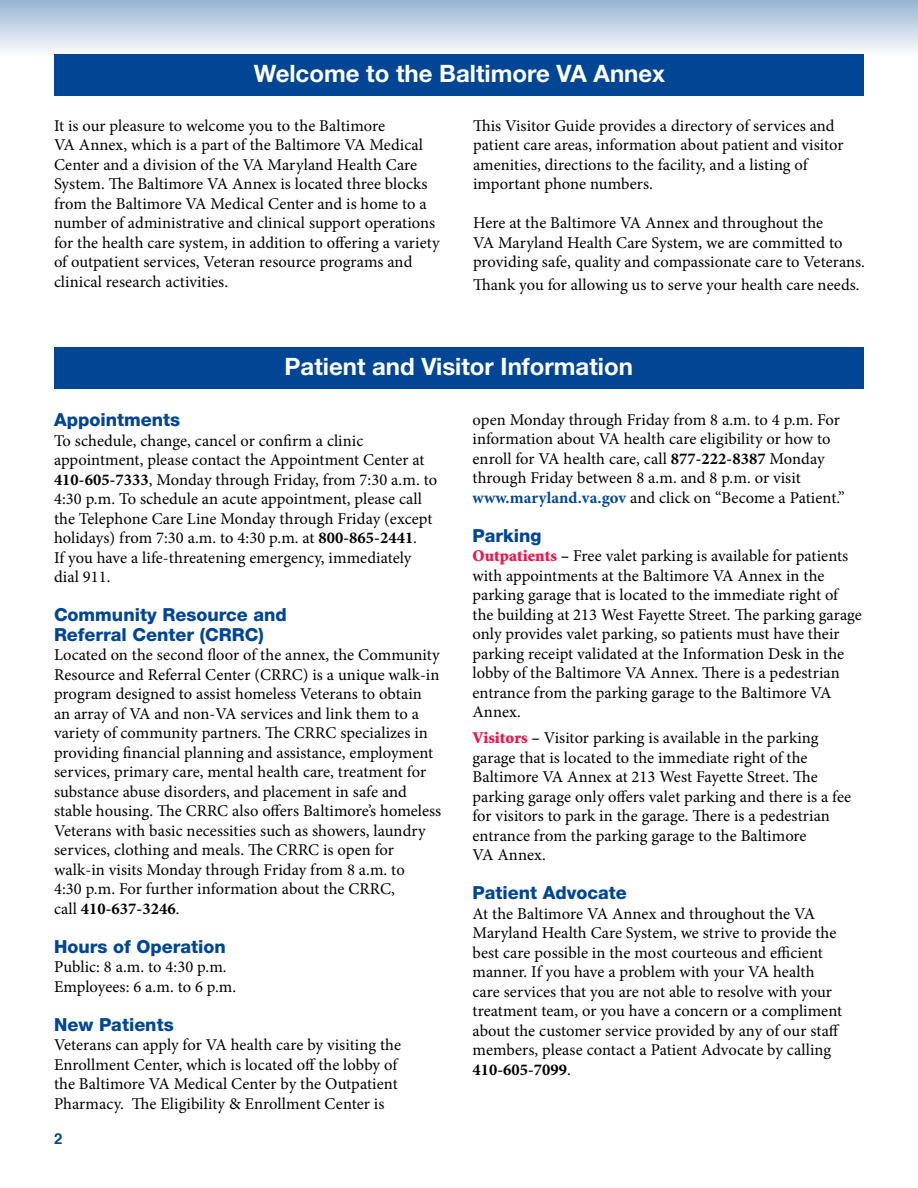
<style>
.page{position:relative;width:918px;height:1188px;background:#fff}
.page>*{position:absolute;margin:0;border:0;box-sizing:border-box;transform-origin:0 0}
.Page_Headline{font:700 24px "Helvetica Neue";color:#fff}
.Text_Subhead{font:800 18px "Helvetica Neue";color:#004694}
.Page_Text{font:16.5px/19.5px "Minion Pro";color:#000}
.Text_Subhead-2{font:16.5px "Minion Pro";letter-spacing:.005em;color:#000}
.t1{font:700 15px "Helvetica";color:#004694}
.s1{font-weight:700}
.s2{font-weight:700;color:#004694}
.s3{font-family:"Minion";font-weight:900;color:#ed174c}
</style>
<div class="page">
<div style="left:54px;top:55px;width:810px;height:41px;background:#004694"></div>
<div style="left:54px;top:347px;width:810px;height:41px;background:#004694"></div>
<svg style="left:0;top:0;width:918px;height:55px;background:#c5d4e6"></svg>
<h2 class="Page_Headline" style="left:254px;top:59px;width:413px">Welcome to the Baltimore VA Annex</h2>
<p class="Page_Text" style="left:54px;top:116px;width:387px">It is our pleasure to welcome you to the Baltimore<br>VA Annex, which is a part of the Baltimore VA Medical Center and a division of the VA Maryland Health Care System. The Baltimore VA Annex is located three blocks from the Baltimore VA Medical Center and is home to a number of administrative and clinical support operations for the health care system, in addition to offering a variety of outpatient services, Veteran resource programs and clinical research activities.</p>
<p class="Page_Text" style="left:473px;top:116px;width:372px">This Visitor Guide provides a directory of services and patient care areas, information about patient and visitor amenities, directions to the facility, and a listing of important phone numbers.</p>
<p class="Page_Text" style="left:473px;top:213px;width:394px">Here at the Baltimore VA Annex and throughout the<br>VA Maryland Health Care System, we are committed to providing safe, quality and compassionate care to Veterans.</p>
<p class="Page_Text" style="left:473px;top:275px;width:388px">Thank you for allowing us to serve your health care needs.</p>
<h2 class="Page_Headline" style="left:285px;top:351px;width:350px">Patient and Visitor Information</h2>
<p class="Text_Subhead" style="left:54px;top:409px;width:128px">Appointments</p>
<p class="Page_Text" style="left:54px;top:431px;width:385px">To schedule, change, cancel or confirm a clinic appointment, please contact the Appointment Center at <span class="s1">410-605-7333</span>, Monday through Friday, from 7:30 a.m. to 4:30 p.m. To schedule an acute appointment, please call the Telephone Care Line Monday through Friday (except holidays) from 7:30 a.m. to 4:30 p.m. at <span class="s1">800-865-2441</span>.<br>If you have a life-threatening emergency, immediately dial 911.</p>
<p class="Text_Subhead" style="left:54px;top:604px;width:234px">Community Resource and</p>
<p class="Text_Subhead" style="left:54px;top:624px;width:211px">Referral Center (CRRC)</p>
<p class="Page_Text" style="left:54px;top:645px;width:389px">Located on the second floor of the annex, the Community Resource and Referral Center (CRRC) is a unique walk-in program designed to assist homeless Veterans to obtain an array of VA and non-VA services and link them to a variety of community partners. The CRRC specializes in providing financial planning and assistance, employment services, primary care, mental health care, treatment for substance abuse disorders, and placement in safe and stable housing. The CRRC also offers Baltimore’s homeless Veterans with basic necessities such as showers, laundry services, clothing and meals. The CRRC is open for walk-in visits Monday through Friday from 8 a.m. to<br>4:30 p.m. For further information about the CRRC,<br>call <span class="s1">410-637-3246</span>.</p>
<p class="Text_Subhead" style="left:54px;top:936px;width:173px">Hours of Operation</p>
<p class="Text_Subhead-2" style="left:54px;top:956px;width:174px">Public: 8 a.m. to 4:30 p.m.</p>
<p class="Text_Subhead-2" style="left:54px;top:976px;width:184px">Employees: 6 a.m. to 6 p.m.</p>
<p class="Text_Subhead" style="left:54px;top:1014px;width:121px">New Patients</p>
<p class="Page_Text" style="left:54px;top:1035px;width:349px">Veterans can apply for VA health care by visiting the Enrollment Center, which is located off the lobby of the Baltimore VA Medical Center by the Outpatient Pharmacy. The Eligibility &amp; Enrollment Center is</p>
<p class="t1" style="left:54px;top:1129px;width:10px">2</p>
<p class="Page_Text" style="left:472px;top:410px;width:374px">open Monday through Friday from 8 a.m. to 4 p.m. For information about VA health care eligibility or how to enroll for VA health care, call <span class="s1">877-222-8387</span> Monday through Friday between 8 a.m. and 8 p.m. or visit <span class="s2">www.maryland.va.gov</span> and click on “Become a Patient.”</p>
<p class="Text_Subhead" style="left:472px;top:524px;width:71px">Parking</p>
<p class="Page_Text" style="left:472px;top:546px;width:391px"><span class="s3">Outpatients</span> <span class="s1">–</span> Free valet parking is available for patients with appointments at the Baltimore VA Annex in the parking garage that is located to the immediate right of the building at 213 West Fayette Street. The parking garage only provides valet parking, so patients must have their parking receipt validated at the Information Desk in the lobby of the Baltimore VA Annex. There is a pedestrian entrance from the parking garage to the Baltimore VA Annex.</p>
<p class="Page_Text" style="left:472px;top:728px;width:380px"><span class="s3">Visitors</span> <span class="s1">–</span> Visitor parking is available in the parking garage that is located to the immediate right of the Baltimore VA Annex at 213 West Fayette Street. The parking garage only offers valet parking and there is a fee for visitors to park in the garage. There is a pedestrian entrance from the parking garage to the Baltimore<br>VA Annex.</p>
<p class="Text_Subhead" style="left:472px;top:882px;width:156px">Patient Advocate</p>
<p class="Page_Text" style="left:472px;top:904px;width:371px">At the Baltimore VA Annex and throughout the VA Maryland Health Care System, we strive to provide the best care possible in the most courteous and efficient manner. If you have a problem with your VA health care services that you are not able to resolve with your treatment team, or you have a concern or a compliment about the customer service provided by any of our staff members, please contact a Patient Advocate by calling <span class="s1">410-605-7099</span>.</p>
</div>
